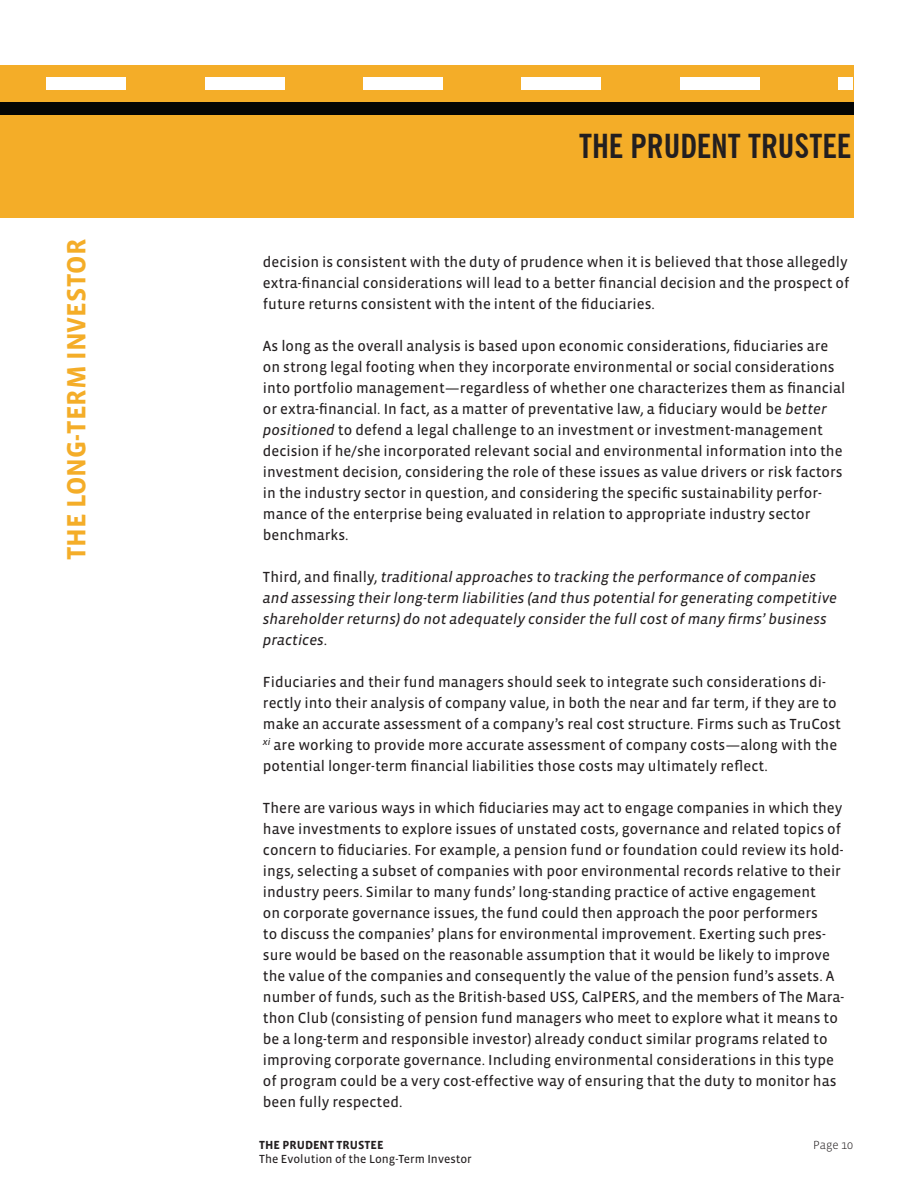
<style>
.page{position:relative;width:918px;height:1188px;background:#fff}
.page>*{position:absolute;margin:0;border:0;box-sizing:border-box;transform-origin:0 0}
.t1{font:700 condensed 33px "News Gothic BT";color:#231f20}
.h1_side{font:700 27px "Vista Sans";color:#f4ad28}
.Body{font:15px/21px "Vista Sans Reg";color:#231f20}
.Body-2{font:italic 15px/21px "Vista Sans Reg";color:#231f20}
.t2{font:12px "Vista Sans Reg";color:#231f20}
.t3{font:700 12px "Vista Sans";color:#231f20}
.t4{font:300 12px "Vista Sans";color:#231f20}
.s1{font-style:italic}
.s2{font-style:normal}
</style>
<div class="page">
<div style="left:0;top:65px;width:853px;height:152px;background:#f4ad28"></div>
<div style="left:363px;top:77px;width:80px;height:12px;background:#fff"></div>
<div style="left:522px;top:77px;width:79px;height:12px;background:#fff"></div>
<div style="left:680px;top:77px;width:80px;height:12px;background:#fff"></div>
<div style="left:839px;top:77px;width:14px;height:12px;background:#fff"></div>
<div style="left:0;top:102px;width:853px;height:12px;background:#040504"></div>
<div style="left:47px;top:77px;width:79px;height:12px;background:#fff"></div>
<div style="left:205px;top:77px;width:79px;height:12px;background:#fff"></div>
<p class="h1_side" style="left:63px;top:560px;width:320px;rotate:-90deg">the long-term investor</p>
<h1 class="t1" style="left:579px;top:126px;width:274px">THE PRUDENT TRUSTEE</h1>
<p class="Body" style="left:263px;top:252px;width:588px;text-align:justify">decision is consistent with the duty of prudence when it is believed that those allegedly extra-financial considerations will lead to a better financial decision and the prospect of future returns consistent with the intent of the fiduciaries.</p>
<p class="Body" style="left:263px;top:336px;width:584px">As long as the overall analysis is based upon economic considerations, fiduciaries are on strong legal footing when they incorporate environmental or social considerations into portfolio management—regardless of whether one characterizes them as financial or extra-financial. In fact, as a matter of preventative law, a fiduciary would be <span class="s1">better positioned</span> to defend a legal challenge to an investment or investment-management decision if he/she incorporated relevant social and environmental information into the investment decision, considering the role of these issues as value drivers or risk factors in the industry sector in question, and considering the specific sustainability perfor&shy;mance of the enterprise being evaluated in relation to appropriate industry sector benchmarks.</p>
<p class="Body-2" style="left:263px;top:567px;width:576px"><span class="s2">Third, and finally,</span> traditional approaches to tracking the performance of companies and assessing their long-term liabilities (and thus potential for generating competitive shareholder returns) do not adequately consider the full cost of many firms’ business practices<span class="s2">.</span></p>
<p class="Body" style="left:263px;top:672px;width:580px">Fiduciaries and their fund managers should seek to integrate such considerations di&shy;rectly into their analysis of company value, in both the near and far term, if they are to make an accurate assessment of a company’s real cost structure. Firms such as TruCost <sup>xi</sup> are working to provide more accurate assessment of company costs—along with the potential longer-term financial liabilities those costs may ultimately reflect.</p>
<p class="Body" style="left:263px;top:798px;width:583px">There are various ways in which fiduciaries may act to engage companies in which they have investments to explore issues of unstated costs, governance and related topics of concern to fiduciaries. For example, a pension fund or foundation could review its hold&shy;ings, selecting a subset of companies with poor environmental records relative to their industry peers. Similar to many funds’ long-standing practice of active engagement<br>on corporate governance issues, the fund could then approach the poor performers<br>to discuss the companies’ plans for environmental improvement. Exerting such pres&shy;sure would be based on the reasonable assumption that it would be likely to improve the value of the companies and consequently the value of the pension fund’s assets. A number of funds, such as the British-based USS, CalPERS, and the members of The Mara&shy;thon Club (consisting of pension fund managers who meet to explore what it means to be a long-term and responsible investor) already conduct similar programs related to improving corporate governance. Including environmental considerations in this type of program could be a very cost-effective way of ensuring that the duty to monitor has been fully respected.</p>
<p class="t3" style="left:259px;top:1139px;width:126px">THE PRUDENT TRUSTEE</p>
<p class="t4" style="left:813px;top:1139px;width:41px">Page 10</p>
<p class="t2" style="left:259px;top:1153px;width:214px">The Evolution of the Long-Term Investor</p>
</div>
